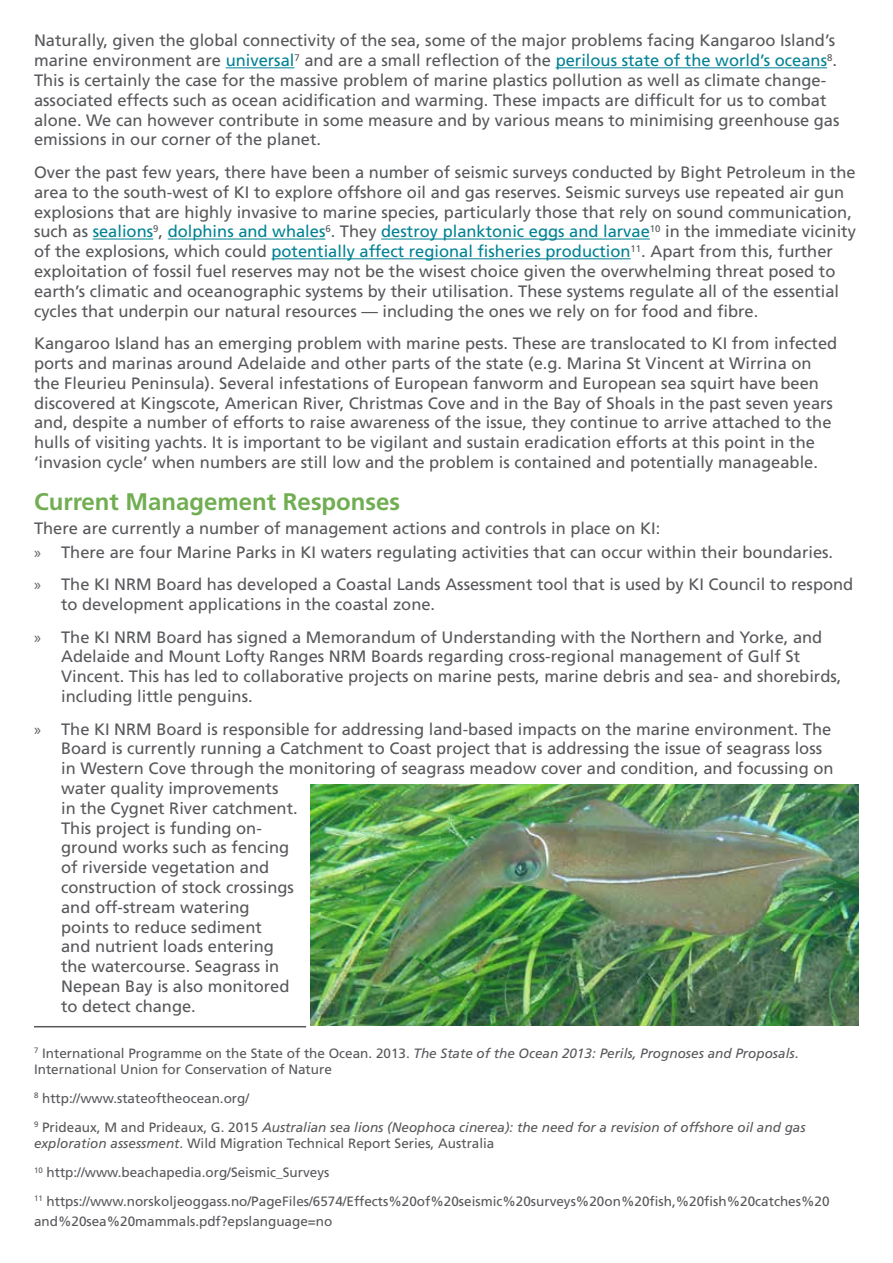
<style>
.page{position:relative;width:893px;height:1263px;background:#fff}
.page>*{position:absolute;margin:0;border:0;box-sizing:border-box;transform-origin:0 0}
.t1{font:700 24px "Frutiger LT Std";color:#71ae52}
.t2{font:16.5px/19.8px "Frutiger LT Std";color:#57585b}
.t3{font:13.5px/29px "Frutiger LT Std";color:#57585b}
.t4{font:italic 13.5px/29px "Frutiger LT Std";color:#57585b}
.s1{color:#008193}
.s2{font-family:"Myriad Pro"}
.s3{font-style:italic}
.s4{font-style:normal}
</style>
<div class="page">
<hr style="left:226px;top:67px;width:68px;height:1px;background:#008193">
<hr style="left:556px;top:67px;width:271px;height:1px;background:#008193">
<hr style="left:93px;top:239px;width:60px;height:1px;background:#008193">
<hr style="left:168px;top:239px;width:157px;height:1px;background:#008193">
<hr style="left:381px;top:239px;width:269px;height:1px;background:#008193">
<hr style="left:271px;top:258px;width:360px;height:1px;background:#008193">
<hr style="left:34px;top:1026px;width:272px;height:1px;background:#57585b">
<img style="left:310px;top:785px;width:549px;height:241px">
<p class="t2" style="left:34px;top:31px;width:807px">Naturally, given the global connectivity of the sea, some of the major problems facing Kangaroo Island’s marine environment are <span class="s1">universal</span><sup>7</sup> and are a small reflection of the <span class="s1">perilous state of the world’s oceans</span><sup>8</sup>.<br>This is certainly the case for the massive problem of marine plastics pollution as well as climate change&shy;associated effects such as ocean acidification and warming. These impacts are difficult for us to combat alone. We can however contribute in some measure and by various means to minimising greenhouse gas emissions in our corner of the planet.</p>
<p class="t2" style="left:34px;top:162px;width:823px">Over the past few years, there have been a number of seismic surveys conducted by Bight Petroleum in the area to the south-west of KI to explore offshore oil and gas reserves. Seismic surveys use repeated air gun explosions that are highly invasive to marine species, particularly those that rely on sound communication, such as <span class="s1">sealions</span><sup>9</sup>, <span class="s1">dolphins and whales</span><sup>6</sup>. They <span class="s1">destroy planktonic eggs and larvae</span><sup>10</sup> in the immediate vicinity of the explosions, which could <span class="s1">potentially affect regional fisheries production</span><sup>11</sup>. Apart from this, further exploitation of fossil fuel reserves may not be the wisest choice given the overwhelming threat posed to earth’s climatic and oceanographic systems by their utilisation. These systems regulate all of the essential cycles that underpin our natural resources — including the ones we rely on for food and fibre.</p>
<p class="t2" style="left:34px;top:334px;width:805px">Kangaroo Island has an emerging problem with marine pests. These are translocated to KI from infected ports and marinas around Adelaide and other parts of the state (e.g. Marina St Vincent at Wirrina on the Fleurieu Peninsula). Several infestations of European fanworm and European sea squirt have been discovered at Kingscote, American River, Christmas Cove and in the Bay of Shoals in the past seven years and, despite a number of efforts to raise awareness of the issue, they continue to arrive attached to the hulls of visiting yachts. It is important to be vigilant and sustain eradication efforts at this point in the ‘invasion cycle’ when numbers are still low and the problem is contained and potentially manageable.</p>
<h1 class="t1" style="left:34px;top:487px;width:368px">Current Management Responses</h1>
<p class="t2" style="left:34px;top:516px;width:801px;line-height:24px">There are currently a number of management actions and controls in place on KI:<br><span class="s2">»</span> There are four Marine Parks in KI waters regulating activities that can occur within their boundaries.</p>
<p class="t2" style="left:61px;top:575px;width:794px;text-indent:-27px"><span class="s2">»</span> The KI NRM Board has developed a Coastal Lands Assessment tool that is used by KI Council to respond to development applications in the coastal zone.</p>
<p class="t2" style="left:61px;top:627px;width:782px;text-indent:-27px"><span class="s2">»</span> The KI NRM Board has signed a Memorandum of Understanding with the Northern and Yorke, and Adelaide and Mount Lofty Ranges NRM Boards regarding cross-regional management of Gulf St Vincent. This has led to collaborative projects on marine pests, marine debris and sea- and shorebirds, including little penguins.</p>
<p class="t2" style="left:61px;top:719px;width:774px;text-indent:-27px"><span class="s2">»</span> The KI NRM Board is responsible for addressing land-based impacts on the marine environment. The Board is currently running a Catchment to Coast project that is addressing the issue of seagrass loss in Western Cove through the monitoring of seagrass meadow cover and condition, and focussing on water quality improvements<br>in the Cygnet River catchment.<br>This project is funding on-<br>ground works such as fencing<br>of riverside vegetation and<br>construction of stock crossings<br>and off-stream watering<br>points to reduce sediment<br>and nutrient loads entering<br>the watercourse. Seagrass in<br>Nepean Bay is also monitored<br>to detect change.</p>
<p class="t3" style="left:34px;top:1045px;width:766px;line-height:16.2px"><sup>7</sup> International Programme on the State of the Ocean. 2013. <span class="s3">The State of the Ocean 2013: Perils, Prognoses and Proposals</span>.<br>International Union for Conservation of Nature</p>
<p class="t4" style="left:34px;top:1084px;width:773px"><sup>8</sup> <span class="s4">http://www.stateoftheocean.org/<br></span><sup>9</sup> <span class="s4">Prideaux, M and Prideaux, G. 2015</span> Australian sea lions (Neophoca cinerea): the need for a revision of offshore oil and gas</p>
<p class="t3" style="left:34px;top:1129px;width:797px"><span class="s3">exploration assessment</span>. Wild Migration Technical Report Series, Australia<br><sup>10</sup> http://www.beachapedia.org/Seismic_Surveys<br><sup>11</sup> https://www.norskoljeoggass.no/PageFiles/6574/Effects%20of%20seismic%20surveys%20on%20fish,%20fish%20catches%20</p>
<p class="t3" style="left:34px;top:1207px;width:300px">and%20sea%20mammals.pdf?epslanguage=no</p>
</div>
